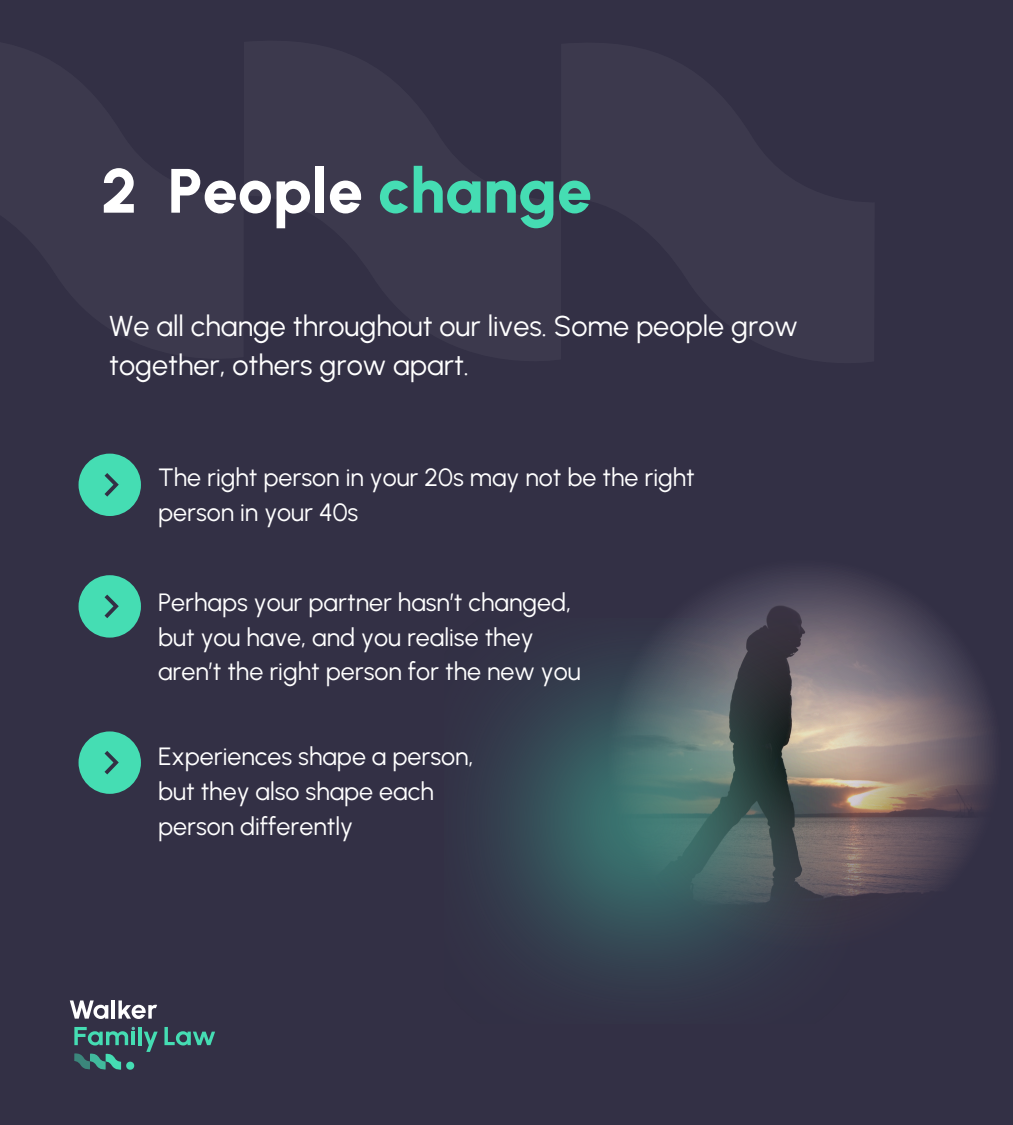
<style>
.page{position:relative;width:1013px;height:1125px;background:#fff}
.page>*{position:absolute;margin:0;border:0;box-sizing:border-box;transform-origin:0 0}
.t1{font:800 62.5px "Urbanist";color:#fff}
.t2{font:28.75px/39.4px "Urbanist";color:#fff}
.t3{font:25px/34.8px "Urbanist";color:#fff}
.s1{color:#45ddb3}
</style>
<div class="page">
<div style="left:0;top:0;width:1012px;height:1125px;background:#333045"></div>
<svg style="left:70px;top:1000px;width:38px;height:19px"></svg>
<hr style="left:112px;top:1000px;width:3px;height:19px;background:#fff">
<svg style="left:118px;top:1000px;width:39px;height:19px"></svg>
<hr style="left:138px;top:1027px;width:4px;height:18px;background:#45ddb3">
<svg style="left:144px;top:1032px;width:14px;height:20px"></svg>
<svg style="left:164px;top:1027px;width:51px;height:19px"></svg>
<svg style="left:74px;top:1053px;width:60px;height:17px"></svg>
<svg style="left:74px;top:1027px;width:61px;height:19px"></svg>
<svg style="left:680px;top:572px;width:313px;height:327px"></svg>
<img style="left:482px;top:619px;width:367px;height:367px">
<svg style="left:78px;top:454px;width:63px;height:62px"></svg>
<svg style="left:78px;top:731px;width:63px;height:63px"></svg>
<svg style="left:78px;top:575px;width:63px;height:63px"></svg>
<h1 class="t1" style="left:101px;top:153px;width:492px">2 People <span class="s1">change</span></h1>
<h2 class="t2" style="left:109px;top:306px;width:690px">We all change throughout our lives. Some people grow together, others grow apart.</h2>
<p class="t3" style="left:158px;top:460px;width:538px">The right person in your 20s may not be the right person in your 40s</p>
<p class="t3" style="left:158px;top:585px;width:424px">Perhaps your partner hasn’t changed, but you have, and you realise they aren’t the right person for the new you</p>
<p class="t3" style="left:158px;top:739px;width:317px">Experiences shape a person, but they also shape each person differently</p>
</div>
